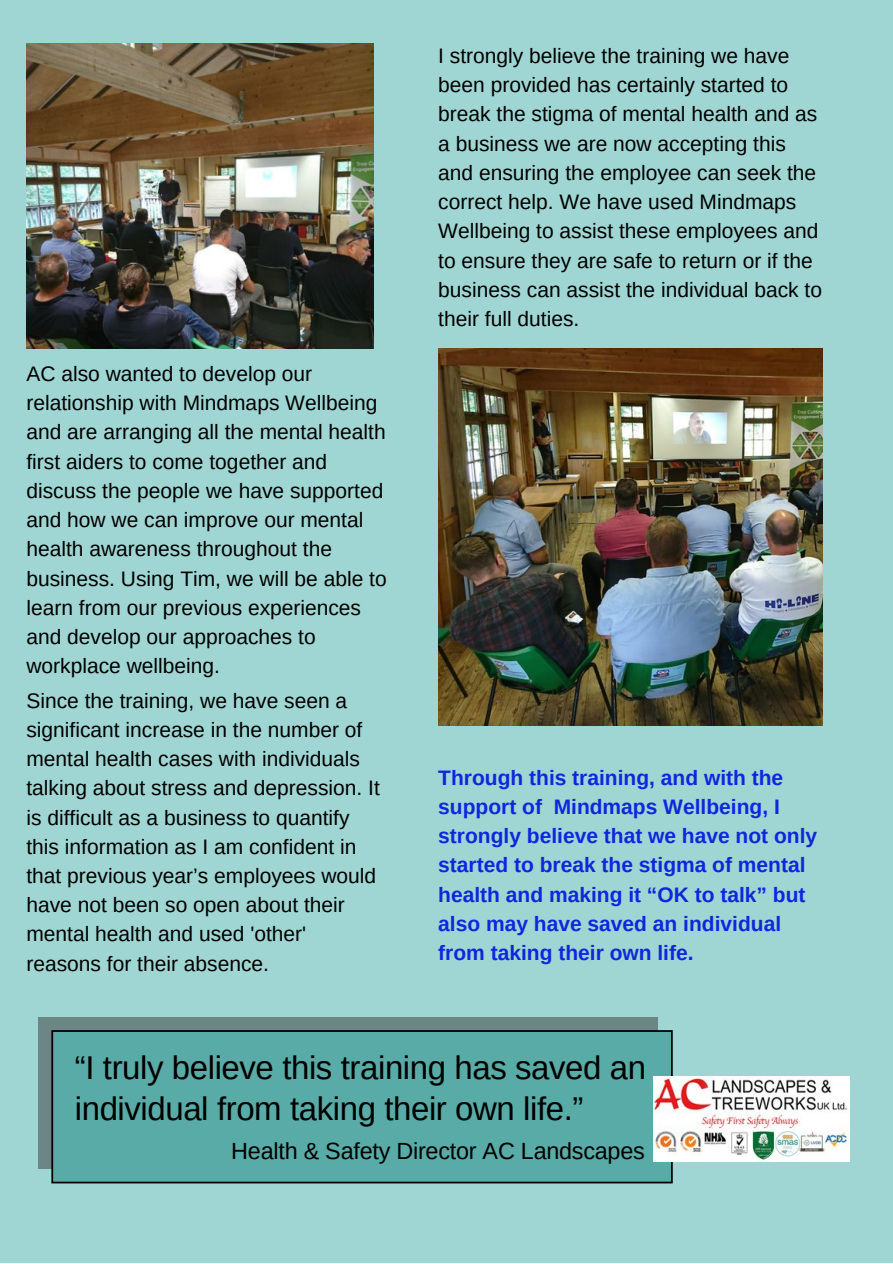
<style>
.page{position:relative;width:893px;height:1264px;background:#fff}
.page>*{position:absolute;margin:0;border:0;box-sizing:border-box;transform-origin:0 0}
.t1{font:33px/40.5px "Arimo";letter-spacing:-.01em;color:#000}
.t2{font:23.4px "Arimo";letter-spacing:-.01em;color:#000}
.t3{font:21px/29.2px "Arimo";color:#000}
.t4{font:700 21px/29.2px "Arimo";color:#0e27dc}
</style>
<div class="page">
<div style="left:0;top:0;width:892px;height:1262px;background:#9fd6d3"></div>
<img style="left:26px;top:44px;width:348px;height:304px">
<div style="left:38px;top:1016px;width:619px;height:152px;background:#6b8685"></div>
<div style="left:52px;top:1031px;width:619px;height:151px;background:#58aba6"></div>
<div style="left:51px;top:1030px;width:621px;height:153px;border:2px solid #000"></div>
<img style="left:654px;top:1076px;width:195px;height:85px">
<img style="left:438px;top:348px;width:384px;height:378px">
<p class="t3" style="left:26px;top:359px;width:362px">AC also wanted to develop our relationship with Mindmaps Wellbeing and are arranging all the mental health first aiders to come together and discuss the people we have supported and how we can improve our mental health awareness throughout the business. Using Tim, we will be able to learn from our previous experiences and develop our approaches to workplace wellbeing.</p>
<p class="t3" style="left:26px;top:685px;width:355px">Since the training, we have seen a significant increase in the number of mental health cases with individuals talking about stress and depression. It is difficult as a business to quantify this information as I am confident in that previous year’s employees would have not been so open about their mental health and used 'other' reasons for their absence.</p>
<p class="t3" style="left:438px;top:41px;width:385px">I strongly believe the training we have been provided has certainly started to break the stigma of mental health and as a business we are now accepting this and ensuring the employee can seek the correct help. We have used Mindmaps Wellbeing to assist these employees and to ensure they are safe to return or if the business can assist the individual back to their full duties.</p>
<p class="t4" style="left:438px;top:762px;width:380px">Through this training, and with the support of Mindmaps Wellbeing, I strongly believe that we have not only started to break the stigma of mental health and making it “OK to talk” but also may have saved an individual from taking their own life.</p>
<p class="t1" style="left:75px;top:1047px;width:572px">“I truly believe this training has saved an individual from taking their own life.”</p>
<p class="t2" style="left:231px;top:1138px;width:415px">Health &amp; Safety Director AC Landscapes</p>
</div>
